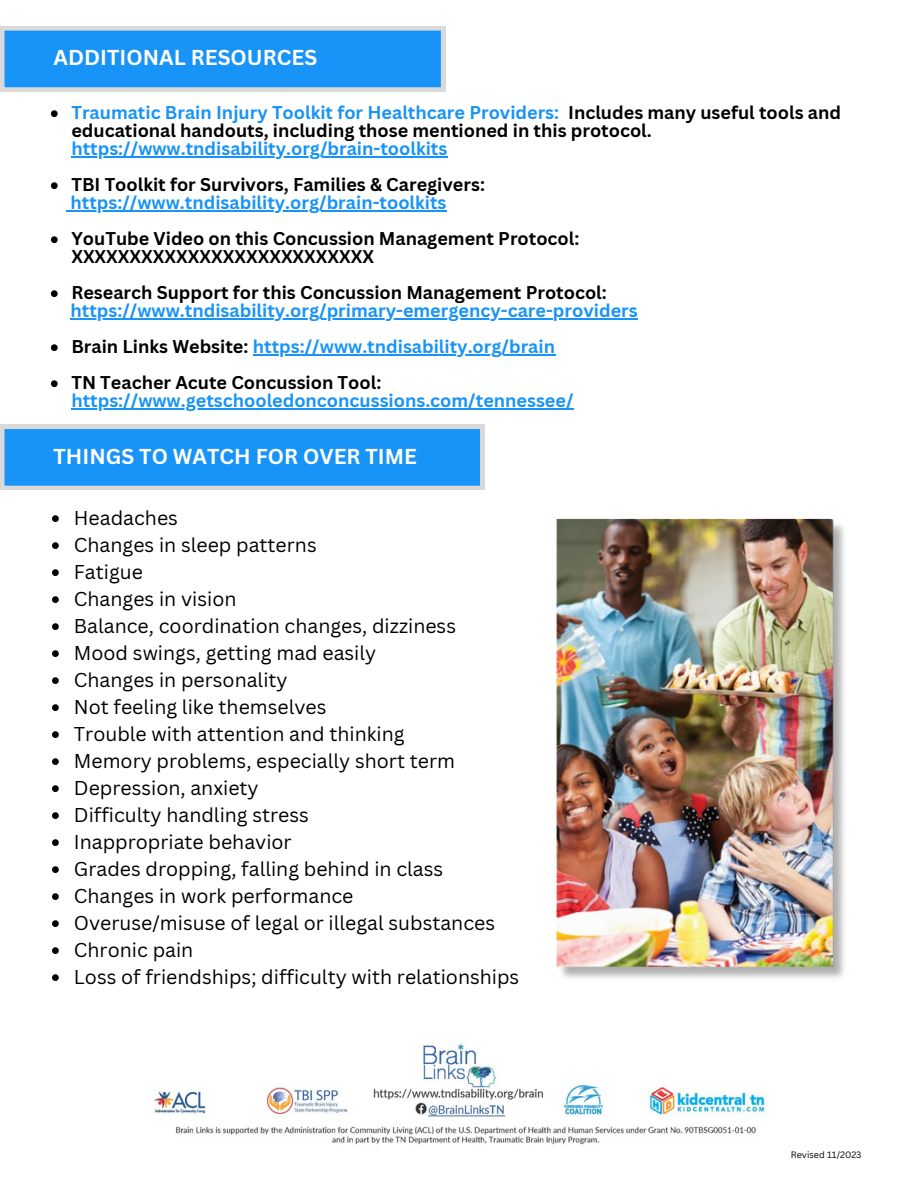
<style>
.page{position:relative;width:918px;height:1188px;background:#fff}
.page>*{position:absolute;margin:0;border:0;box-sizing:border-box;transform-origin:0 0}
.t1{font:700 21px "Canva Sans";color:#fff}
.t2{font:19.5px "Canva Sans";color:#000}
.t3{font:700 18px/18px "Canva Sans";color:#1893f8}
.t4{font:700 18px/18px "Canva Sans";color:#000}
.t5{font:9px "Canva Sans";color:#000}
.s1{color:#000}
</style>
<div class="page">
<svg style="left:0;top:26px;width:445px;height:65px;background:#339df3"></svg>
<img style="left:154px;top:1043px;width:614px;height:102px">
<svg style="left:0;top:425px;width:485px;height:65px;background:#339df3"></svg>
<img style="left:556px;top:518px;width:288px;height:460px">
<svg style="left:51px;top:110px;width:7px;height:7px"></svg>
<hr style="left:71px;top:156px;width:377px;height:2px;background:#1893f8">
<svg style="left:51px;top:182px;width:7px;height:7px"></svg>
<svg style="left:51px;top:236px;width:7px;height:7px"></svg>
<svg style="left:51px;top:290px;width:7px;height:7px"></svg>
<svg style="left:51px;top:344px;width:7px;height:7px"></svg>
<hr style="left:253px;top:354px;width:302px;height:2px;background:#1893f8">
<svg style="left:51px;top:380px;width:7px;height:7px"></svg>
<hr style="left:71px;top:408px;width:503px;height:2px;background:#1893f8">
<hr style="left:71px;top:210px;width:376px;height:2px;background:#1893f8">
<hr style="left:71px;top:318px;width:567px;height:2px;background:#1893f8">
<svg style="left:52px;top:515px;width:7px;height:7px"></svg>
<svg style="left:52px;top:542px;width:7px;height:7px"></svg>
<svg style="left:52px;top:569px;width:7px;height:7px"></svg>
<svg style="left:52px;top:596px;width:7px;height:7px"></svg>
<svg style="left:52px;top:623px;width:7px;height:7px"></svg>
<svg style="left:52px;top:650px;width:7px;height:7px"></svg>
<svg style="left:52px;top:677px;width:7px;height:7px"></svg>
<svg style="left:52px;top:704px;width:7px;height:7px"></svg>
<svg style="left:52px;top:731px;width:7px;height:7px"></svg>
<svg style="left:52px;top:758px;width:7px;height:7px"></svg>
<svg style="left:52px;top:785px;width:7px;height:7px"></svg>
<svg style="left:52px;top:812px;width:7px;height:7px"></svg>
<svg style="left:52px;top:839px;width:7px;height:7px"></svg>
<svg style="left:52px;top:866px;width:7px;height:7px"></svg>
<svg style="left:52px;top:893px;width:7px;height:7px"></svg>
<svg style="left:52px;top:920px;width:7px;height:7px"></svg>
<svg style="left:52px;top:947px;width:7px;height:7px"></svg>
<svg style="left:52px;top:974px;width:7px;height:7px"></svg>
<p class="t1" style="left:54px;top:43px;width:265px">ADDITIONAL RESOURCES</p>
<p class="t3" style="left:71px;top:103px;width:771px">Traumatic Brain Injury Toolkit for Healthcare Providers: <span class="s1">Includes many useful tools and educational handouts, including those mentioned in this protocol. </span>https://www.tndisability.org/brain-toolkits</p>
<p class="t4" style="left:71px;top:175px;width:415px">TBI Toolkit for Survivors, Families &amp; Caregivers:</p>
<p class="t4" style="left:71px;top:229px;width:510px">YouTube Video on this Concussion Management Protocol:<br>XXXXXXXXXXXXXXXXXXXXXXXXXX</p>
<p class="t4" style="left:71px;top:283px;width:537px">Research Support for this Concussion Management Protocol:</p>
<p class="t3" style="left:71px;top:337px;width:485px"><span class="s1">Brain Links Website:</span> https://www.tndisability.org/brain</p>
<p class="t3" style="left:71px;top:373px;width:504px"><span class="s1">TN Teacher Acute Concussion Tool: </span>https://www.getschooledonconcussions.com/tennessee/</p>
<p class="t3" style="left:71px;top:193px;width:378px">https://www.tndisability.org/brain-toolkits</p>
<p class="t3" style="left:71px;top:301px;width:569px">https://www.tndisability.org/primary-emergency-care-providers</p>
<p class="t1" style="left:54px;top:441px;width:365px">THINGS TO WATCH FOR OVER TIME</p>
<p class="t2" style="left:74px;top:505px;width:105px">Headaches</p>
<p class="t2" style="left:74px;top:532px;width:244px">Changes in sleep patterns</p>
<p class="t2" style="left:74px;top:559px;width:70px">Fatigue</p>
<p class="t2" style="left:74px;top:586px;width:164px">Changes in vision</p>
<p class="t2" style="left:74px;top:613px;width:384px">Balance, coordination changes, dizziness</p>
<p class="t2" style="left:74px;top:640px;width:304px">Mood swings, getting mad easily</p>
<p class="t2" style="left:74px;top:667px;width:215px">Changes in personality</p>
<p class="t2" style="left:74px;top:694px;width:254px">Not feeling like themselves</p>
<p class="t2" style="left:74px;top:721px;width:332px">Trouble with attention and thinking</p>
<p class="t2" style="left:74px;top:748px;width:383px">Memory problems, especially short term</p>
<p class="t2" style="left:74px;top:775px;width:186px">Depression, anxiety</p>
<p class="t2" style="left:74px;top:802px;width:237px">Difficulty handling stress</p>
<p class="t2" style="left:74px;top:829px;width:219px">Inappropriate behavior</p>
<p class="t2" style="left:74px;top:856px;width:371px">Grades dropping, falling behind in class</p>
<p class="t2" style="left:74px;top:883px;width:281px">Changes in work performance</p>
<p class="t2" style="left:74px;top:910px;width:423px">Overuse/misuse of legal or illegal substances</p>
<p class="t2" style="left:74px;top:937px;width:121px">Chronic pain</p>
<p class="t2" style="left:74px;top:964px;width:447px">Loss of friendships; difficulty with relationships</p>
<p class="t5" style="left:791px;top:1148px;width:72px">Revised 11/2023</p>
</div>
